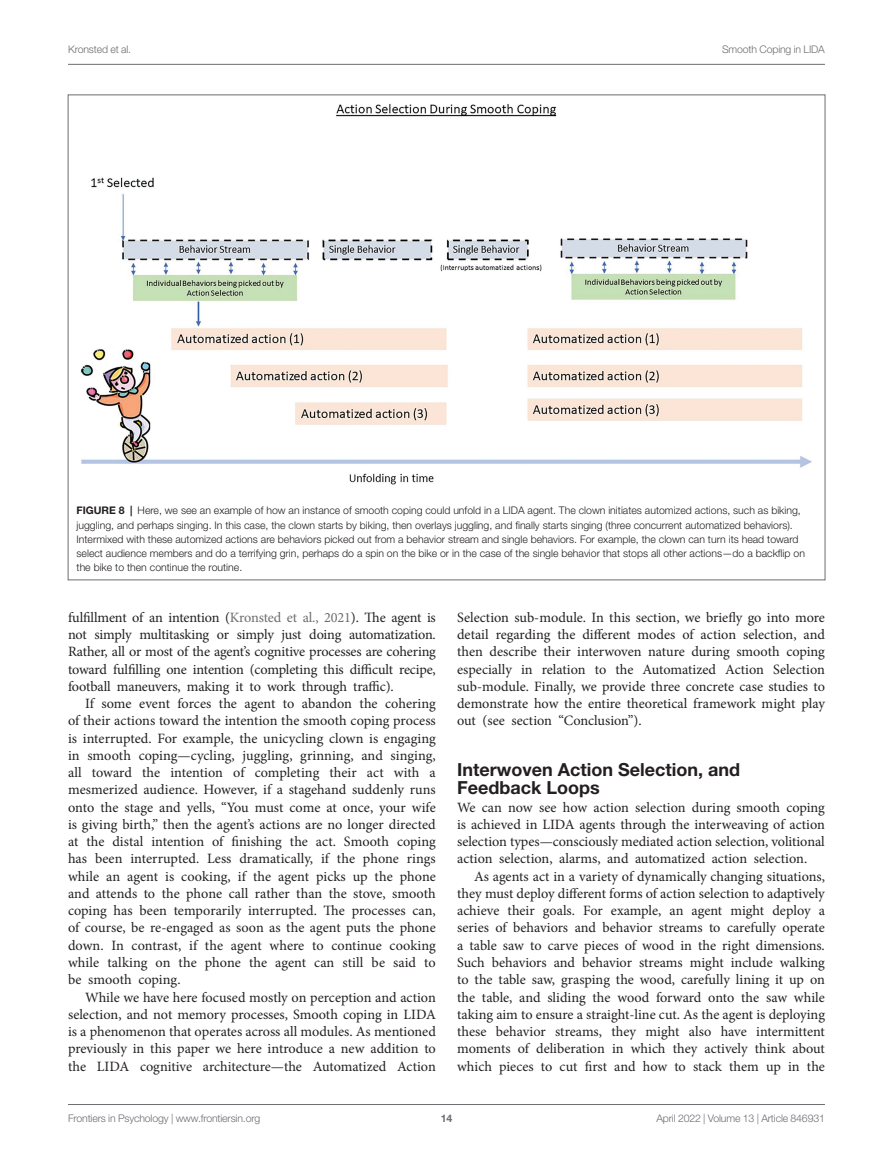
<style>
.page{position:relative;width:893px;height:1170px;background:#fff}
.page>*{position:absolute;margin:0;border:0;box-sizing:border-box;transform-origin:0 0}
.HEAD_2{font:700 18px/18.8px "Helvetica Neue LT Std";color:#231f20}
.TEXT{font:14.25px/17.2px "Minion Pro";color:#231f20;text-align:justify}
.TEXT_FLUSH{font:14.25px/17.2px "Minion Pro";letter-spacing:-.005em;color:#231f20;text-align:justify}
.FIG_LEG{font:300 10.5px/14.2px "Helvetica Neue LT Std";color:#231f20}
.t1{font:300 10.5px "Helvetica Neue LT Std";letter-spacing:-.015em;color:#6c6d70}
.t2{font:700 10.5px "Helvetica Neue LT Std";color:#6c6d70}
.s1{font-weight:700}
.s2{color:#6c6d70}
</style>
<div class="page">
<hr style="left:68px;top:64px;width:757px;height:1px;background:#6c6d70">
<hr style="left:68px;top:1104px;width:757px;height:1px;background:#6c6d70">
<img style="left:81px;top:103px;width:731px;height:382px">
<p class="t1" style="left:68px;top:42px;width:65px">Kronsted et al.</p>
<p class="t1" style="left:722px;top:42px;width:104px">Smooth Coping in LIDA</p>
<p class="FIG_LEG" style="left:77px;top:503px;width:730px"><span class="s1">FIGURE 8 |</span> Here, we see an example of how an instance of smooth coping could unfold in a LIDA agent. The clown initiates automized actions, such as biking, juggling, and perhaps singing. In this case, the clown starts by biking, then overlays juggling, and finally starts singing (three concurrent automatized behaviors).<br>Intermixed with these automized actions are behaviors picked out from a behavior stream and single behaviors. For example, the clown can turn its head toward select audience members and do a terrifying grin, perhaps do a spin on the bike or in the case of the single behavior that stops all other actions—do a backflip on the bike to then continue the routine.</p>
<p class="TEXT_FLUSH" style="left:68px;top:608px;width:369px">fulfillment of an intention (<span class="s2">Kronsted et al., 2021</span>). The agent is not simply multitasking or simply just doing automatization.<br>Rather, all or most of the agent’s cognitive processes are cohering toward fulfilling one intention (completing this difficult recipe, football maneuvers, making it to work through traffic).</p>
<p class="TEXT" style="left:68px;top:695px;width:369px;text-indent:17px">If some event forces the agent to abandon the cohering of their actions toward the intention the smooth coping process is interrupted. For example, the unicycling clown is engaging in smooth coping—cycling, juggling, grinning, and singing, all toward the intention of completing their act with a mesmerized audience. However, if a stagehand suddenly runs onto the stage and yells, “You must come at once, your wife is giving birth,” then the agent’s actions are no longer directed at the distal intention of finishing the act. Smooth coping has been interrupted. Less dramatically, if the phone rings while an agent is cooking, if the agent picks up the phone and attends to the phone call rather than the stove, smooth coping has been temporarily interrupted. The processes can, of course, be re-engaged as soon as the agent puts the phone down. In contrast, if the agent where to continue cooking while talking on the phone the agent can still be said to be smooth coping.</p>
<p class="TEXT" style="left:68px;top:988px;width:369px;text-indent:17px">While we have here focused mostly on perception and action selection, and not memory processes, Smooth coping in LIDA is a phenomenon that operates across all modules. As mentioned previously in this paper we here introduce a new addition to the LIDA cognitive architecture—the Automatized Action</p>
<p class="TEXT" style="left:457px;top:608px;width:369px">Selection sub-module. In this section, we briefly go into more detail regarding the different modes of action selection, and then describe their interwoven nature during smooth coping especially in relation to the Automatized Action Selection sub-module. Finally, we provide three concrete case studies to demonstrate how the entire theoretical framework might play out (see section “Conclusion”).</p>
<p class="HEAD_2" style="left:457px;top:759px;width:284px">Interwoven Action Selection, and<br>Feedback Loops</p>
<p class="TEXT_FLUSH" style="left:457px;top:798px;width:369px">We can now see how action selection during smooth coping is achieved in LIDA agents through the interweaving of action selection types—consciously mediated action selection, volitional action selection, alarms, and automatized action selection.</p>
<p class="TEXT" style="left:457px;top:867px;width:369px;text-indent:17px">As agents act in a variety of dynamically changing situations, they must deploy different forms of action selection to adaptively achieve their goals. For example, an agent might deploy a series of behaviors and behavior streams to carefully operate a table saw to carve pieces of wood in the right dimensions.<br>Such behaviors and behavior streams might include walking to the table saw, grasping the wood, carefully lining it up on the table, and sliding the wood forward onto the saw while taking aim to ensure a straight-line cut. As the agent is deploying these behavior streams, they might also have intermittent moments of deliberation in which they actively think about which pieces to cut first and how to stack them up in the</p>
<p class="t1" style="left:68px;top:1111px;width:194px">Frontiers in Psychology | www.frontiersin.org</p>
<p class="t2" style="left:441px;top:1111px;width:13px">14</p>
<p class="t1" style="left:656px;top:1111px;width:170px">April 2022 | Volume 13 | Article 846931</p>
</div>
